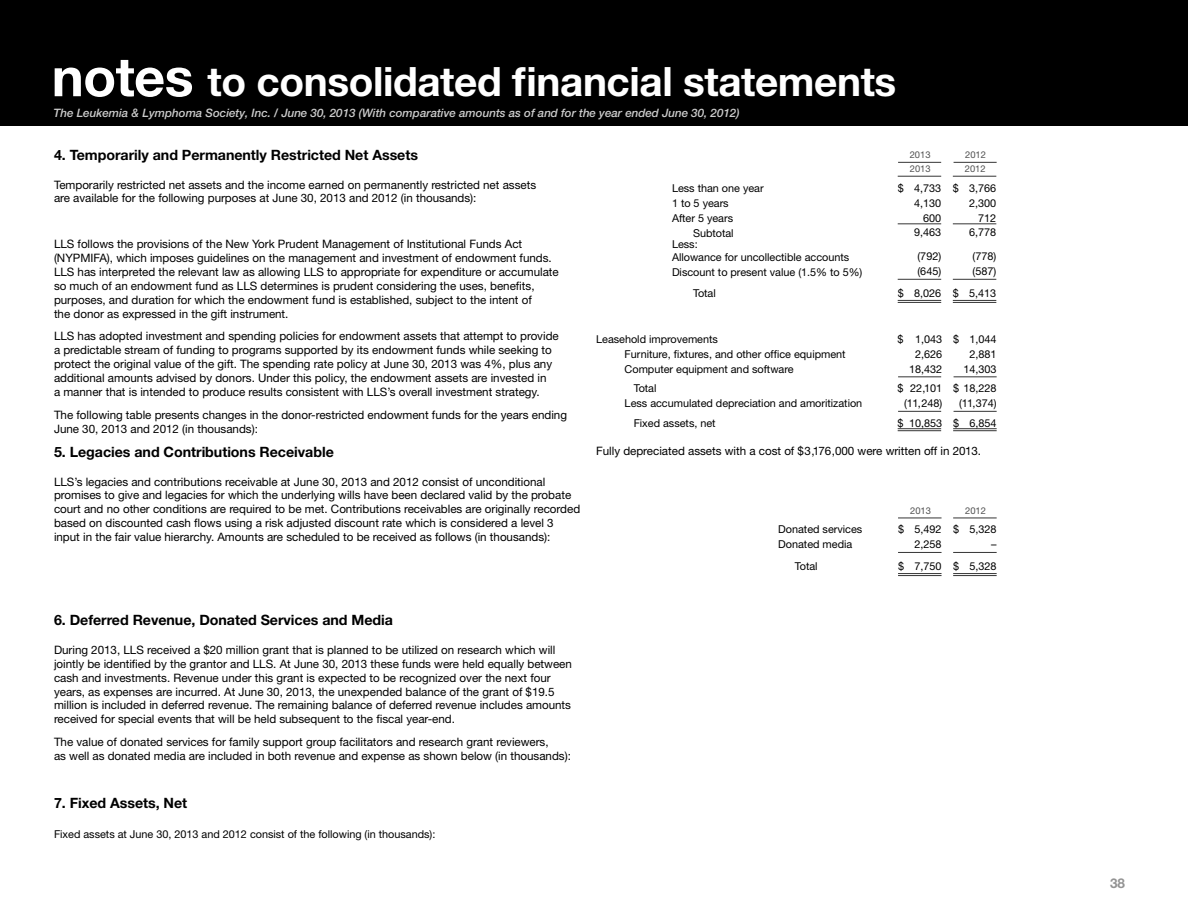
<style>
.page{position:relative;width:1188px;height:918px;background:#fff}
.page>*{position:absolute;margin:0;border:0;box-sizing:border-box;transform-origin:0 0}
.t1{font:700 40.5px "Helvetica Neue";letter-spacing:-.01em;color:#fff}
.t2{font:700 14.25px "Helvetica Neue";letter-spacing:-.005em;color:#000}
.t3{font:700 13.5px "Helvetica Neue";color:#939393}
.t4{font:11.7px/14px "Helvetica Neue";color:#000}
.t5{font:italic 500 11.7px "Helvetica Neue";letter-spacing:-.005em;color:#cbcbcb}
.t6{font:10.8px/14.9px "Helvetica Neue";color:#000}
.t7{font:9.3px "Helvetica Neue";color:#505050}
.s1{font-size:54px}
</style>
<div class="page">
<hr style="left:898px;top:162px;width:43px;height:1px;background:#000">
<hr style="left:954px;top:162px;width:43px;height:1px;background:#000">
<hr style="left:898px;top:376px;width:43px;height:1px;background:#000">
<hr style="left:954px;top:376px;width:43px;height:1px;background:#000">
<hr style="left:898px;top:411px;width:43px;height:1px;background:#000">
<hr style="left:954px;top:411px;width:43px;height:1px;background:#000">
<hr style="left:898px;top:428px;width:43px;height:1px;background:#000">
<hr style="left:898px;top:430px;width:43px;height:1px;background:#000">
<hr style="left:953px;top:428px;width:44px;height:1px;background:#000">
<hr style="left:953px;top:430px;width:44px;height:1px;background:#000">
<div style="left:0;top:0;width:1188px;height:126px;background:#000"></div>
<hr style="left:898px;top:176px;width:43px;height:1px;background:#000">
<hr style="left:898px;top:223px;width:43px;height:1px;background:#000">
<hr style="left:898px;top:279px;width:43px;height:1px;background:#000">
<hr style="left:898px;top:300px;width:43px;height:1px;background:#000">
<hr style="left:898px;top:302px;width:43px;height:1px;background:#000">
<hr style="left:953px;top:176px;width:43px;height:1px;background:#000">
<hr style="left:953px;top:223px;width:43px;height:1px;background:#000">
<hr style="left:953px;top:279px;width:43px;height:1px;background:#000">
<hr style="left:953px;top:300px;width:43px;height:1px;background:#000">
<hr style="left:953px;top:302px;width:43px;height:1px;background:#000">
<hr style="left:898px;top:518px;width:44px;height:1px;background:#000">
<hr style="left:898px;top:552px;width:44px;height:1px;background:#000">
<hr style="left:898px;top:573px;width:44px;height:1px;background:#000">
<hr style="left:898px;top:575px;width:44px;height:1px;background:#000">
<hr style="left:953px;top:518px;width:44px;height:1px;background:#000">
<hr style="left:953px;top:552px;width:44px;height:1px;background:#000">
<hr style="left:953px;top:573px;width:44px;height:1px;background:#000">
<hr style="left:953px;top:575px;width:44px;height:1px;background:#000">
<h1 class="t1" style="left:52px;top:57px;width:846px"><span class="s1">notes</span> to consolidated financial statements</h1>
<p class="t5" style="left:54px;top:106px;width:688px">The Leukemia &amp; Lymphoma Society, Inc. / June 30, 2013 (With comparative amounts as of and for the year ended June 30, 2012)</p>
<p class="t2" style="left:54px;top:146px;width:366px">4. Temporarily and Permanently Restricted Net Assets</p>
<p class="t4" style="left:54px;top:177px;width:484px">Temporarily restricted net assets and the income earned on permanently restricted net assets are available for the following purposes at June 30, 2013 and 2012 (in thousands):</p>
<p class="t4" style="left:54px;top:237px;width:506px">LLS follows the provisions of the New York Prudent Management of Institutional Funds Act (NYPMIFA), which imposes guidelines on the management and investment of endowment funds.<br>LLS has interpreted the relevant law as allowing LLS to appropriate for expenditure or accumulate so much of an endowment fund as LLS determines is prudent considering the uses, benefits, purposes, and duration for which the endowment fund is established, subject to the intent of<br>the donor as expressed in the gift instrument.</p>
<p class="t4" style="left:54px;top:329px;width:506px">LLS has adopted investment and spending policies for endowment assets that attempt to provide a predictable stream of funding to programs supported by its endowment funds while seeking to protect the original value of the gift. The spending rate policy at June 30, 2013 was 4%, plus any additional amounts advised by donors. Under this policy, the endowment assets are invested in<br>a manner that is intended to produce results consistent with LLS’s overall investment strategy.</p>
<p class="t4" style="left:54px;top:408px;width:515px">The following table presents changes in the donor-restricted endowment funds for the years ending<br>June 30, 2013 and 2012 (in thousands):</p>
<p class="t2" style="left:54px;top:443px;width:281px">5. Legacies and Contributions Receivable</p>
<p class="t4" style="left:54px;top:474px;width:528px">LLS’s legacies and contributions receivable at June 30, 2013 and 2012 consist of unconditional promises to give and legacies for which the underlying wills have been declared valid by the probate court and no other conditions are required to be met. Contributions receivables are originally recorded based on discounted cash flows using a risk adjusted discount rate which is considered a level 3 input in the fair value hierarchy. Amounts are scheduled to be received as follows (in thousands):</p>
<p class="t2" style="left:54px;top:611px;width:341px">6. Deferred Revenue, Donated Services and Media</p>
<p class="t4" style="left:54px;top:643px;width:519px">During 2013, LLS received a $20 million grant that is planned to be utilized on research which will jointly be identified by the grantor and LLS. At June 30, 2013 these funds were held equally between cash and investments. Revenue under this grant is expected to be recognized over the next four years, as expenses are incurred. At June 30, 2013, the unexpended balance of the grant of $19.5 million is included in deferred revenue. The remaining balance of deferred revenue includes amounts received for special events that will be held subsequent to the fiscal year-end.</p>
<p class="t4" style="left:54px;top:735px;width:518px">The value of donated services for family support group facilitators and research grant reviewers,<br>as well as donated media are included in both revenue and expense as shown below (in thousands):</p>
<p class="t2" style="left:54px;top:794px;width:135px">7. Fixed Assets, Net</p>
<p class="t6" style="left:54px;top:827px;width:383px">Fixed assets at June 30, 2013 and 2012 consist of the following (in thousands):</p>
<p class="t6" style="left:672px;top:180px;width:93px">Less than one year</p>
<p class="t6" style="left:672px;top:195px;width:58px">1 to 5 years</p>
<p class="t6" style="left:672px;top:210px;width:63px">After 5 years</p>
<p class="t6" style="left:693px;top:225px;width:42px">Subtotal</p>
<p class="t6" style="left:672px;top:237px;width:179px;line-height:12.8px">Less:<br>Allowance for uncollectible accounts</p>
<p class="t6" style="left:693px;top:261px;width:171px;line-height:21.5px;text-indent:-21px">Discount to present value (1.5% to 5%)<br>Total</p>
<p class="t7" style="left:910px;top:149px;width:22px">2013</p>
<p class="t7" style="left:965px;top:149px;width:22px">2012</p>
<p class="t7" style="left:910px;top:163px;width:22px">2013</p>
<p class="t6" style="left:898px;top:180px;width:45px;text-align:right">$ 4,733<br>4,130<br>600<br>9,463</p>
<p class="t6" style="left:918px;top:249px;width:25px">(792) (645)</p>
<p class="t6" style="left:898px;top:286px;width:45px">$ 8,026</p>
<p class="t7" style="left:965px;top:163px;width:22px">2012</p>
<p class="t6" style="left:953px;top:180px;width:45px;text-align:right">$ 3,766<br>2,300<br>712<br>6,778</p>
<p class="t6" style="left:973px;top:249px;width:25px">(778) (587)</p>
<p class="t6" style="left:953px;top:286px;width:45px">$ 5,413</p>
<p class="t6" style="left:596px;top:331px;width:123px">Leasehold improvements</p>
<p class="t6" style="left:898px;top:331px;width:101px">$ 1,043 $ 1,044</p>
<p class="t6" style="left:625px;top:346px;width:223px">Furniture, fixtures, and other office equipment</p>
<p class="t6" style="left:915px;top:346px;width:29px">2,626</p>
<p class="t6" style="left:970px;top:346px;width:29px">2,881</p>
<p class="t6" style="left:625px;top:361px;width:170px">Computer equipment and software</p>
<p class="t6" style="left:909px;top:361px;width:35px">18,432</p>
<p class="t6" style="left:964px;top:361px;width:35px">14,303</p>
<p class="t6" style="left:634px;top:381px;width:24px">Total</p>
<p class="t6" style="left:898px;top:381px;width:101px">$ 22,101 $ 18,228</p>
<p class="t6" style="left:625px;top:396px;width:239px">Less accumulated depreciation and amoritization</p>
<p class="t6" style="left:904px;top:396px;width:40px">(11,248)</p>
<p class="t6" style="left:959px;top:396px;width:39px">(11,374)</p>
<p class="t6" style="left:634px;top:415px;width:84px">Fixed assets, net</p>
<p class="t6" style="left:898px;top:415px;width:101px">$ 10,853 $ 6,854</p>
<p class="t4" style="left:596px;top:444px;width:387px">Fully depreciated assets with a cost of $3,176,000 were written off in 2013.</p>
<p class="t6" style="left:778px;top:521px;width:86px">Donated services<br>Donated media</p>
<p class="t6" style="left:795px;top:558px;width:24px">Total</p>
<p class="t7" style="left:910px;top:505px;width:22px">2013</p>
<p class="t6" style="left:898px;top:522px;width:45px;text-align:right">$ 5,492<br>2,258</p>
<p class="t6" style="left:898px;top:559px;width:45px">$ 7,750</p>
<p class="t7" style="left:965px;top:505px;width:22px">2012</p>
<p class="t6" style="left:953px;top:522px;width:45px;text-align:right">$ 5,328 –</p>
<p class="t6" style="left:953px;top:559px;width:45px">$ 5,328</p>
<p class="t3" style="left:1110px;top:875px;width:16px">38</p>
</div>
